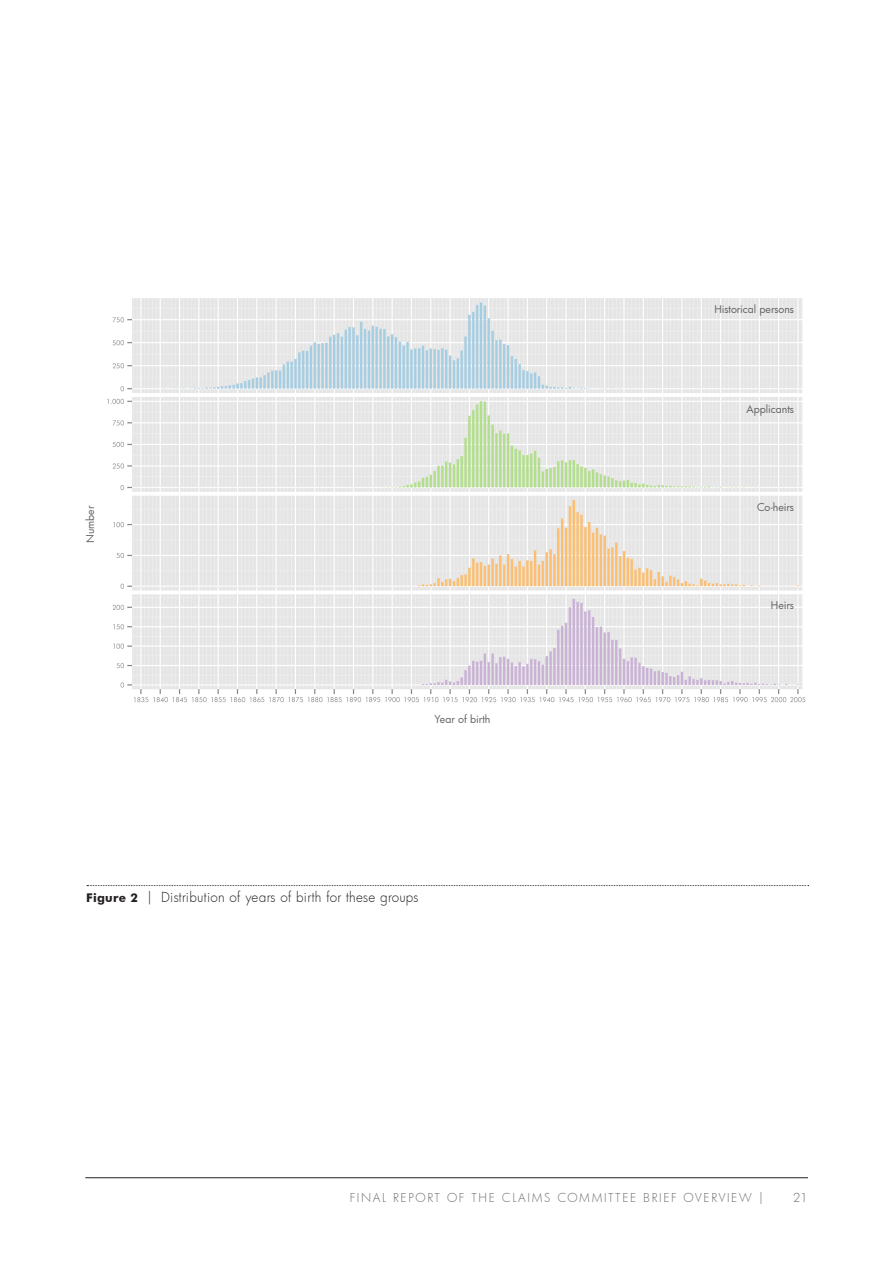
<style>
.page{position:relative;width:893px;height:1263px;background:#fff}
.page>*{position:absolute;margin:0;border:0;box-sizing:border-box;transform-origin:0 0}
.t1{font:300 13.5px "Futura";letter-spacing:.02em;color:#231f20}
.t2{font:300 12px "Futura";letter-spacing:.14em;color:#6c6d70}
.t3{font:300 12px "Futura";color:#636366}
.t4{font:10.5px "Futura";color:#636366}
.s1{font-family:"Futura BT";font-weight:700;font-size:12px}
</style>
<div class="page">
<hr style="left:85px;top:1177px;width:723px;height:1px;background:#231f20">
<svg style="left:87px;top:885px;width:722px;height:1px"></svg>
<img style="left:107px;top:298px;width:699px;height:405px">
<p class="t4" style="left:714px;top:302px;width:81px">Historical persons</p>
<p class="t4" style="left:83px;top:543px;width:39px;rotate:-90deg">Number</p>
<p class="t4" style="left:435px;top:712px;width:57px">Year of birth</p>
<p class="t1" style="left:86px;top:888px;width:334px"><span class="s1">Figure 2</span> | Distribution of years of birth for these groups</p>
<p class="t4" style="left:746px;top:402px;width:49px">Applicants</p>
<p class="t4" style="left:757px;top:500px;width:39px">Co-heirs</p>
<p class="t4" style="left:771px;top:598px;width:25px">Heirs</p>
<p class="t2" style="left:350px;top:1189px;width:414px">FINAL REPORT OF THE CLAIMS COMMITTEE BRIEF OVERVIEW |</p>
<p class="t3" style="left:793px;top:1189px;width:16px">21</p>
</div>
